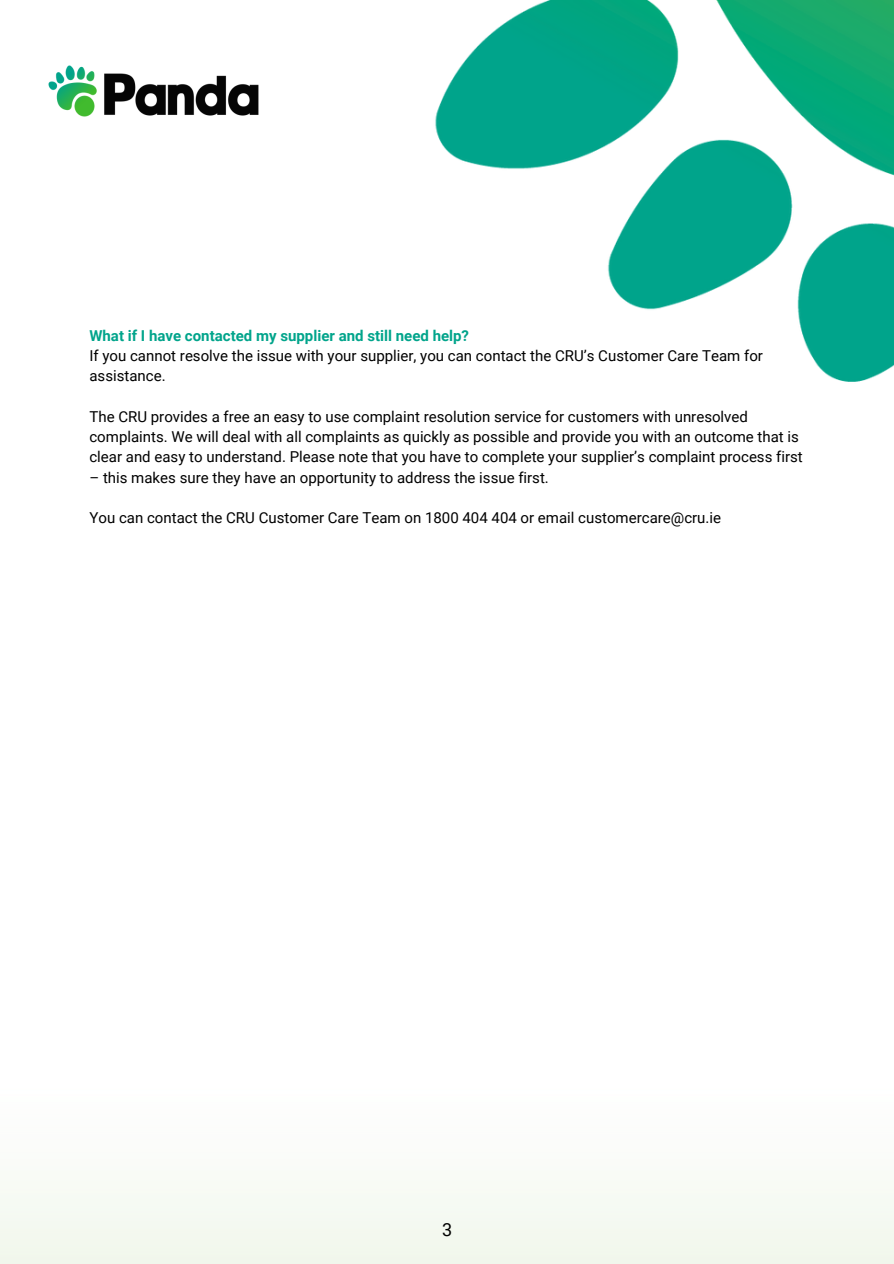
<style>
.page{position:relative;width:894px;height:1264px;background:#fff}
.page>*{position:absolute;margin:0;border:0;box-sizing:border-box;transform-origin:0 0}
.t1{font:18px "Roboto";color:#000}
.t2{font:15px/20.2px "Roboto";color:#000}
.t3{font:700 15px "Roboto";color:#01a48b}
</style>
<div class="page">
<img style="left:0;top:0;width:893px;height:1263px">
<img style="left:0;top:0;width:306px;height:181px">
<p class="t3" style="left:89px;top:327px;width:381px">What if I have contacted my supplier and still need help?</p>
<p class="t2" style="left:89px;top:345px;width:675px">If you cannot resolve the issue with your supplier, you can contact the CRU’s Customer Care Team for assistance.</p>
<p class="t2" style="left:89px;top:406px;width:714px">The CRU provides a free an easy to use complaint resolution service for customers with unresolved complaints. We will deal with all complaints as quickly as possible and provide you with an outcome that is clear and easy to understand. Please note that you have to complete your supplier’s complaint process first</p>
<p class="t2" style="left:89px;top:467px;width:461px">– this makes sure they have an opportunity to address the issue first.</p>
<p class="t2" style="left:89px;top:508px;width:633px">You can contact the CRU Customer Care Team on 1800 404 404 or email customercare@cru.ie</p>
<p class="t1" style="left:442px;top:1218px;width:12px">3</p>
</div>
